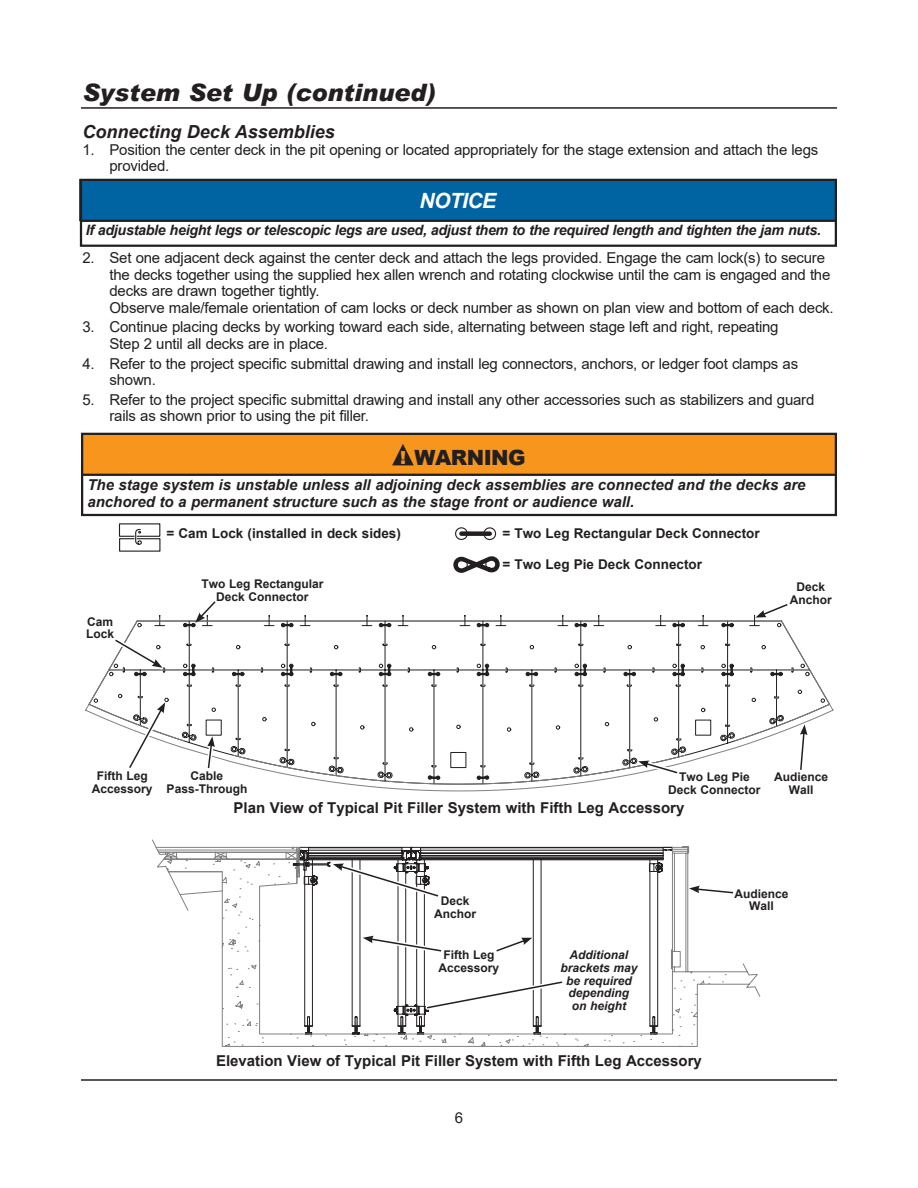
<style>
.page{position:relative;width:918px;height:1188px;background:#fff}
.page>*{position:absolute;margin:0;border:0;box-sizing:border-box;transform-origin:0 0}
.Heading_1{font:italic 900 24px "Arial";color:#231f20}
.Warning_Title{font:900 21px "Arial";letter-spacing:-.025em;color:#231f20}
.Warning_Title-2{font:italic 700 21px "Arial";letter-spacing:-.025em;color:#fff}
.Heading_2{font:italic 700 18px "Arial";color:#231f20}
.Warning_Title-3{font:900 18px "Arial";color:#f7951d}
.Numbered_Paragraph{font:15px/16.5px "Arial";letter-spacing:-.015em;color:#231f20}
.Warning_text{font:italic 700 15px/16.5px "Arial";color:#231f20}
.Callouts_Title{font:700 15px "Arial";color:#231f20}
.Page{font:15px "Arial";color:#231f20}
.Warning_text-2{font:italic 700 14.25px "Arial";letter-spacing:-.02em;color:#231f20}
.Callouts{font:700 13.5px "Arial";color:#231f20}
.Callouts-2{font:700 12px/12.8px "Arial";color:#231f20;text-align:center}
.Callouts-3{font:italic 700 12px/12.8px "Arial";color:#231f20;text-align:center}
</style>
<div class="page">
<hr style="left:81px;top:1079px;width:756px;height:2px;background:#231f20">
<svg style="left:118px;top:523px;width:43px;height:29px"></svg>
<hr style="left:81px;top:107px;width:756px;height:2px;background:#231f20">
<div style="left:81px;top:433px;width:756px;height:41px;background:#f7951d"></div>
<hr style="left:81px;top:474px;width:756px;height:2px;background:#231f20">
<div style="left:81px;top:433px;width:756px;height:83px;border:2px solid #231f20"></div>
<svg style="left:392px;top:444px;width:22px;height:21px"></svg>
<div style="left:80px;top:179px;width:757px;height:41px;background:#0064a2"></div>
<hr style="left:80px;top:220px;width:757px;height:2px;background:#231f20">
<div style="left:80px;top:179px;width:757px;height:68px;border:2px solid #231f20"></div>
<svg style="left:85px;top:621px;width:748px;height:170px"></svg>
<svg style="left:93px;top:622px;width:732px;height:158px"></svg>
<svg style="left:152px;top:840px;width:608px;height:207px"></svg>
<svg style="left:264px;top:604px;width:525px;height:23px"></svg>
<svg style="left:689px;top:886px;width:46px;height:8px"></svg>
<svg style="left:455px;top:527px;width:41px;height:14px"></svg>
<div style="left:461px;top:531px;width:29px;height:5px;background:#231f20"></div>
<svg style="left:453px;top:556px;width:47px;height:17px"></svg>
<svg style="left:155px;top:601px;width:62px;height:26px"></svg>
<svg style="left:293px;top:847px;width:380px;height:189px"></svg>
<svg style="left:109px;top:634px;width:699px;height:145px"></svg>
<p class="Heading_1" style="left:82px;top:78px;width:355px">System Set Up (continued)</p>
<p class="Heading_2" style="left:82px;top:120px;width:254px">Connecting Deck Assemblies</p>
<p class="Numbered_Paragraph" style="left:110px;top:141px;width:710px;text-indent:-27px">1. Position the center deck in the pit opening or located appropriately for the stage extension and attach the legs provided.</p>
<p class="Warning_Title-2" style="left:420px;top:187px;width:78px">NOTICE</p>
<p class="Warning_text-2" style="left:86px;top:221px;width:737px">If adjustable height legs or telescopic legs are used, adjust them to the required length and tighten the jam nuts.</p>
<p class="Numbered_Paragraph" style="left:110px;top:250px;width:723px;text-indent:-27px">2. Set one adjacent deck against the center deck and attach the legs provided. Engage the cam lock(s) to secure the decks together using the supplied hex allen wrench and rotating clockwise until the cam is engaged and the decks are drawn together tightly.<br>Observe male/female orientation of cam locks or deck number as shown on plan view and bottom of each deck.</p>
<p class="Numbered_Paragraph" style="left:110px;top:319px;width:671px;text-indent:-27px">3. Continue placing decks by working toward each side, alternating between stage left and right, repeating<br>Step 2 until all decks are in place.</p>
<p class="Numbered_Paragraph" style="left:110px;top:355px;width:690px;text-indent:-27px">4. Refer to the project specific submittal drawing and install leg connectors, anchors, or ledger foot clamps as shown.</p>
<p class="Numbered_Paragraph" style="left:110px;top:391px;width:706px;text-indent:-27px">5. Refer to the project specific submittal drawing and install any other accessories such as stabilizers and guard rails as shown prior to using the pit filler.</p>
<p class="Warning_Title-3" style="left:400px;top:444px;width:7px">!</p>
<p class="Warning_Title" style="left:415px;top:442px;width:113px">WARNING</p>
<p class="Warning_text" style="left:87px;top:477px;width:720px">The stage system is unstable unless all adjoining deck assemblies are connected and the decks are anchored to a permanent structure such as the stage front or audience wall.</p>
<p class="Callouts-2" style="left:86px;top:615px;width:30px;text-align:left">Cam<br>Lock</p>
<p class="Callouts" style="left:166px;top:524px;width:236px">= Cam Lock (installed in deck sides)</p>
<p class="Callouts-2" style="left:201px;top:578px;width:124px">Two Leg Rectangular<br>Deck Connector</p>
<p class="Callouts" style="left:502px;top:524px;width:259px">= Two Leg Rectangular Deck Connector</p>
<p class="Callouts" style="left:502px;top:555px;width:201px">= Two Leg Pie Deck Connector</p>
<p class="Callouts-2" style="left:790px;top:581px;width:44px">Deck<br>Anchor</p>
<p class="Callouts-2" style="left:92px;top:770px;width:62px">Fifth Leg<br>Accessory</p>
<p class="Callouts-2" style="left:167px;top:770px;width:82px">Cable<br>Pass-Through</p>
<p class="Callouts-2" style="left:774px;top:771px;width:56px">Audience<br>Wall</p>
<p class="Callouts-2" style="left:668px;top:771px;width:94px">Two Leg Pie<br>Deck Connector</p>
<p class="Callouts_Title" style="left:234px;top:797px;width:452px">Plan View of Typical Pit Filler System with Fifth Leg Accessory</p>
<p class="Callouts-2" style="left:434px;top:895px;width:44px">Deck<br>Anchor</p>
<p class="Callouts-2" style="left:439px;top:948px;width:62px">Fifth Leg<br>Accessory</p>
<p class="Callouts-3" style="left:560px;top:949px;width:79px">Additional brackets may be required depending on height</p>
<p class="Callouts_Title" style="left:216px;top:1050px;width:487px">Elevation View of Typical Pit Filler System with Fifth Leg Accessory</p>
<p class="Page" style="left:455px;top:1108px;width:10px">6</p>
<p class="Callouts-2" style="left:734px;top:887px;width:56px">Audience<br>Wall</p>
</div>
